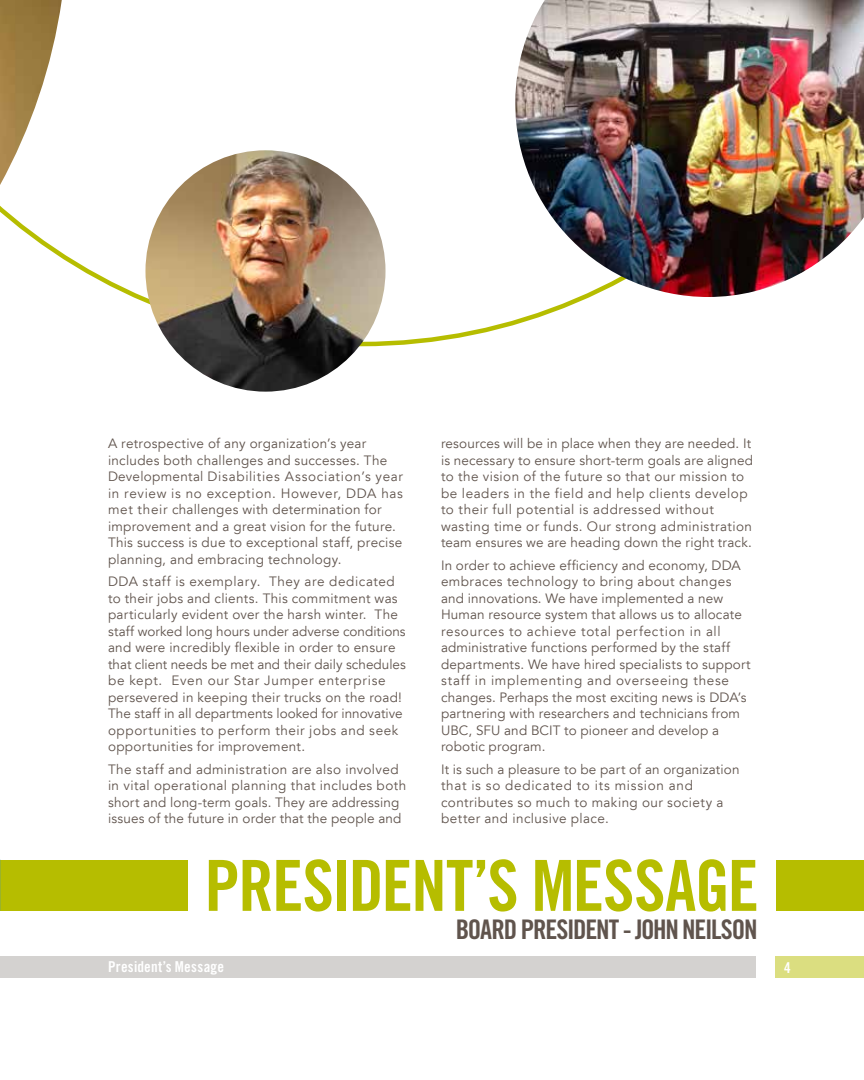
<style>
.page{position:relative;width:864px;height:1080px;background:#fff}
.page>*{position:absolute;margin:0;border:0;box-sizing:border-box;transform-origin:0 0}
.t1{font:70.5px "Trade Gothic LT Std Bd Cn 20";color:#b6bd00}
.t2{font:27px "Trade Gothic LT Std Bd Cn 20";color:#60544d}
.t3{font:15px "Trade Gothic LT Std Bd Cn 20";letter-spacing:.02em;color:#fff}
.t4{font:13.5px/16.5px "Avenir LT";letter-spacing:.02em;color:#60544d}
</style>
<div class="page">
<svg style="left:0;top:205px;width:590px;height:141px"></svg>
<img style="left:0;top:0;width:62px;height:185px">
<img style="left:145px;top:150px;width:241px;height:242px">
<img style="left:515px;top:0;width:349px;height:297px">
<div style="left:0;top:860px;width:187px;height:51px;background:#b6bd00"></div>
<div style="left:776px;top:860px;width:88px;height:51px;background:#b6bd00"></div>
<div style="left:0;top:957px;width:756px;height:21px;background:#d4d2d0"></div>
<div style="left:775px;top:957px;width:89px;height:21px;background:#dbde80"></div>
<p class="t4" style="left:108px;top:436px;width:296px">A retrospective of any organization’s year includes both challenges and successes. The Developmental Disabilities Association’s year in review is no exception. However, DDA has met their challenges with determination for improvement and a great vision for the future.<br>This success is due to exceptional staff, precise planning, and embracing technology.</p>
<p class="t4" style="left:108px;top:574px;width:299px">DDA staff is exemplary. They are dedicated to their jobs and clients. This commitment was particularly evident over the harsh winter. The staff worked long hours under adverse conditions and were incredibly flexible in order to ensure that client needs be met and their daily schedules be kept. Even our Star Jumper enterprise persevered in keeping their trucks on the road!<br>The staff in all departments looked for innovative opportunities to perform their jobs and seek opportunities for improvement.</p>
<p class="t4" style="left:108px;top:761px;width:300px">The staff and administration are also involved in vital operational planning that includes both short and long-term goals. They are addressing issues of the future in order that the people and</p>
<p class="t4" style="left:441px;top:436px;width:314px">resources will be in place when they are needed. It is necessary to ensure short-term goals are aligned to the vision of the future so that our mission to be leaders in the field and help clients develop to their full potential is addressed without wasting time or funds. Our strong administration team ensures we are heading down the right track.</p>
<p class="t4" style="left:441px;top:557px;width:311px">In order to achieve efficiency and economy, DDA embraces technology to bring about changes and innovations. We have implemented a new Human resource system that allows us to allocate resources to achieve total perfection in all administrative functions performed by the staff departments. We have hired specialists to support staff in implementing and overseeing these changes. Perhaps the most exciting news is DDA’s partnering with researchers and technicians from UBC, SFU and BCIT to pioneer and develop a robotic program.</p>
<p class="t4" style="left:441px;top:761px;width:300px">It is such a pleasure to be part of an organization that is so dedicated to its mission and contributes so much to making our society a better and inclusive place.</p>
<h1 class="t1" style="left:205px;top:843px;width:31px">PRESIDENT</h1>
<h1 class="t1" style="left:473px;top:843px;width:91px">’S MESSAGE</h1>
<h2 class="t2" style="left:456px;top:913px;width:25px">BOARD</h2>
<h2 class="t2" style="left:521px;top:913px;width:12px">PRESIDENT</h2>
<h2 class="t2" style="left:623px;top:913px;width:71px">- JOHN NEILSON</h2>
<p class="t3" style="left:108px;top:957px;width:118px">PRESIDENT’S MESSAGE</p>
<p class="t3" style="left:784px;top:958px;width:8px">4</p>
</div>
